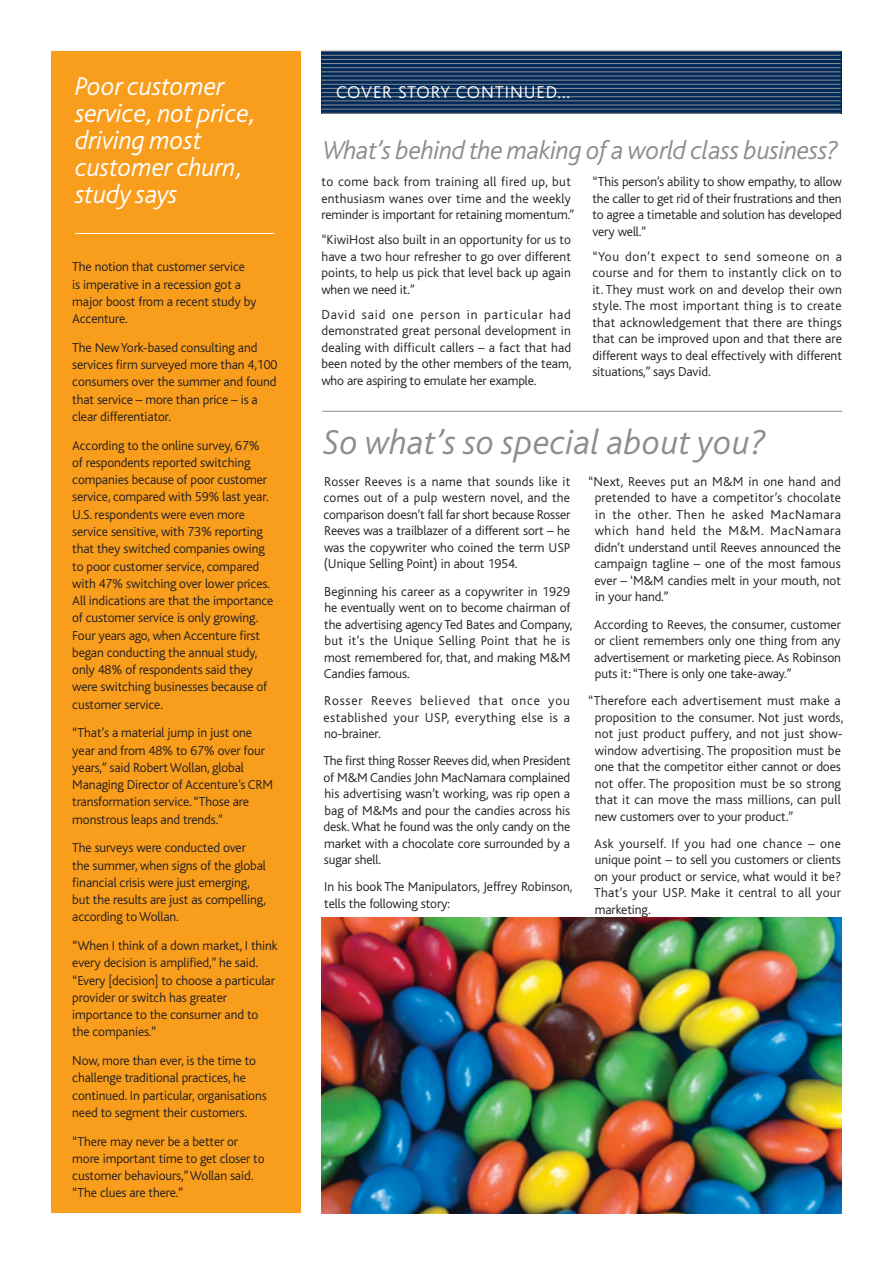
<style>
.page{position:relative;width:893px;height:1263px;background:#fff}
.page>*{position:absolute;margin:0;border:0;box-sizing:border-box;transform-origin:0 0}
.t1{font:italic 300 36px "Bliss";color:#8e8d8c}
.t2{font:italic 300 27px/27px "Bliss";letter-spacing:-.01em;color:#fff}
.t3{font:italic 300 27px "Bliss";letter-spacing:-.02em;color:#8e8d8c}
.t4{font:300 18px "Bliss";letter-spacing:.05em;color:#fff}
.t5{font:300 13.5px/16.5px "Bliss";letter-spacing:-.01em;color:#231f20}
.t6{font:300 13.5px/16.5px "Bliss";letter-spacing:.015em;color:#231f20}
</style>
<div class="page">
<div style="left:51px;top:51px;width:249px;height:1162px;background:#f99d1c"></div>
<hr style="left:322px;top:411px;width:520px;height:1px;background:#8e8d8c">
<img style="left:322px;top:917px;width:520px;height:296px">
<svg style="left:321px;top:51px;width:521px;height:62px;background:#0d3360"></svg>
<hr style="left:321px;top:88px;width:519px;height:1px;background:#8e8d8c">
<hr style="left:321px;top:84px;width:519px;height:1px;background:#8e8d8c">
<hr style="left:321px;top:51px;width:519px;height:1px;background:#8e8d8c">
<hr style="left:321px;top:55px;width:519px;height:1px;background:#8e8d8c">
<hr style="left:321px;top:59px;width:519px;height:1px;background:#8e8d8c">
<hr style="left:321px;top:63px;width:519px;height:1px;background:#8e8d8c">
<hr style="left:321px;top:67px;width:519px;height:1px;background:#8e8d8c">
<hr style="left:321px;top:72px;width:519px;height:1px;background:#8e8d8c">
<hr style="left:321px;top:76px;width:519px;height:1px;background:#8e8d8c">
<hr style="left:321px;top:80px;width:519px;height:1px;background:#8e8d8c">
<hr style="left:321px;top:92px;width:519px;height:1px;background:#8e8d8c">
<hr style="left:321px;top:96px;width:519px;height:1px;background:#8e8d8c">
<hr style="left:321px;top:101px;width:519px;height:1px;background:#8e8d8c">
<hr style="left:321px;top:105px;width:519px;height:1px;background:#8e8d8c">
<hr style="left:321px;top:109px;width:519px;height:1px;background:#8e8d8c">
<hr style="left:321px;top:113px;width:519px;height:1px;background:#8e8d8c">
<hr style="left:75px;top:233px;width:199px;height:1px;background:#fff">
<h2 class="t2" style="left:75px;top:74px;width:183px">Poor customer service, not price, driving most customer churn, study says</h2>
<p class="t5" style="left:72px;top:259px;width:186px;line-height:17.2px">The notion that customer service<br>is imperative in a recession got a major boost from a recent study by<br>Accenture.</p>
<p class="t5" style="left:72px;top:339px;width:207px;line-height:17.2px">The New York-based consulting and services firm surveyed more than 4,100 consumers over the summer and found that service – more than price – is a clear differentiator.</p>
<p class="t5" style="left:72px;top:437px;width:203px;line-height:17.2px">According to the online survey, 67% of respondents reported switching companies because of poor customer service, compared with 59% last year.<br>U.S. respondents were even more service sensitive, with 73% reporting that they switched companies owing to poor customer service, compared with 47% switching over lower prices.<br>All indications are that the importance of customer service is only growing.<br>Four years ago, when Accenture first began conducting the annual study, only 48% of respondents said they were switching businesses because of customer service.</p>
<p class="t5" style="left:72px;top:724px;width:202px;line-height:17.2px">“That’s a material jump in just one year and from 48% to 67% over four years,” said Robert Wollan, global Managing Director of Accenture’s CRM transformation service. “Those are monstrous leaps and trends.”</p>
<p class="t5" style="left:72px;top:839px;width:195px;line-height:17.2px">The surveys were conducted over the summer, when signs of the global financial crisis were just emerging, but the results are just as compelling, according to Wollan.</p>
<p class="t5" style="left:72px;top:937px;width:207px;line-height:17.2px">“When I think of a down market, I think every decision is amplified,” he said. “Every [decision] to choose a particular provider or switch has greater importance to the consumer and to the companies.”</p>
<p class="t5" style="left:72px;top:1052px;width:196px;line-height:17.2px">Now, more than ever, is the time to challenge traditional practices, he continued. In particular, organisations need to segment their customers.</p>
<p class="t5" style="left:72px;top:1133px;width:194px;line-height:17.2px">“There may never be a better or more important time to get closer to customer behaviours,” Wollan said. “The clues are there.”</p>
<h3 class="t4" style="left:336px;top:83px;width:235px">COVER STORY CONTINUED...</h3>
<h2 class="t3" style="left:323px;top:136px;width:517px">What’s behind the making of a world class business?</h2>
<p class="t6" style="left:321px;top:174px;width:255px">to come back from training all fired up, but enthusiasm wanes over time and the weekly reminder is important for retaining momentum.”</p>
<p class="t5" style="left:321px;top:232px;width:251px;text-align:justify">“KiwiHost also built in an opportunity for us to have a two hour refresher to go over different points, to help us pick that level back up again when we need it.”</p>
<p class="t5" style="left:321px;top:306px;width:252px;text-align:justify">David said one person in particular had demonstrated great personal development in dealing with difficult callers – a fact that had been noted by the other members of the team, who are aspiring to emulate her example.</p>
<p class="t5" style="left:592px;top:174px;width:251px;text-align:justify">“This person’s ability to show empathy, to allow the caller to get rid of their frustrations and then to agree a timetable and solution has developed very well.”</p>
<p class="t5" style="left:592px;top:248px;width:251px;text-align:justify">“You don’t expect to send someone on a course and for them to instantly click on to it. They must work on and develop their own style. The most important thing is to create that acknowledgement that there are things that can be improved upon and that there are different ways to deal effectively with different situations,” says David.</p>
<h1 class="t1" style="left:323px;top:424px;width:445px">So what’s so special about you?</h1>
<p class="t5" style="left:324px;top:473px;width:248px;text-align:justify">Rosser Reeves is a name that sounds like it comes out of a pulp western novel, and the comparison doesn’t fall far short because Rosser Reeves was a trailblazer of a different sort – he was the copywriter who coined the term USP (Unique Selling Point) in about 1954.</p>
<p class="t5" style="left:324px;top:583px;width:250px">Beginning his career as a copywriter in 1929 he eventually went on to become chairman of the advertising agency Ted Bates and Company, but it’s the Unique Selling Point that he is most remembered for, that, and making M&amp;M Candies famous.</p>
<p class="t5" style="left:324px;top:693px;width:248px;text-align:justify">Rosser Reeves believed that once you established your USP, everything else is a no-brainer.</p>
<p class="t5" style="left:323px;top:753px;width:249px;text-align:justify">The first thing Rosser Reeves did, when President of M&amp;M Candies John MacNamara complained his advertising wasn’t working, was rip open a bag of M&amp;Ms and pour the candies across his desk. What he found was the only candy on the market with a chocolate core surrounded by a sugar shell.</p>
<p class="t5" style="left:324px;top:879px;width:250px">In his book The Manipulators, Jeffrey Robinson, tells the following story:</p>
<p class="t5" style="left:594px;top:473px;width:248px;text-align:justify;text-indent:-6px">“Next, Reeves put an M&amp;M in one hand and pretended to have a competitor’s chocolate in the other. Then he asked MacNamara which hand held the M&amp;M. MacNamara didn’t understand until Reeves announced the campaign tagline – one of the most famous ever – ‘M&amp;M candies melt in your mouth, not in your hand.”</p>
<p class="t5" style="left:594px;top:616px;width:248px;text-align:justify">According to Reeves, the consumer, customer or client remembers only one thing from any advertisement or marketing piece. As Robinson puts it: “There is only one take-away.”</p>
<p class="t5" style="left:594px;top:693px;width:250px;text-indent:-6px">“Therefore each advertisement must make a proposition to the consumer. Not just words, not just product puffery, and not just show&shy;window advertising. The proposition must be one that the competitor either cannot or does not offer. The proposition must be so strong that it can move the mass millions, can pull new customers over to your product.”</p>
<p class="t5" style="left:594px;top:835px;width:249px;text-align:justify">Ask yourself. If you had one chance – one unique point – to sell you customers or clients on your product or service, what would it be?<br>That’s your USP. Make it central to all your marketing.</p>
</div>
